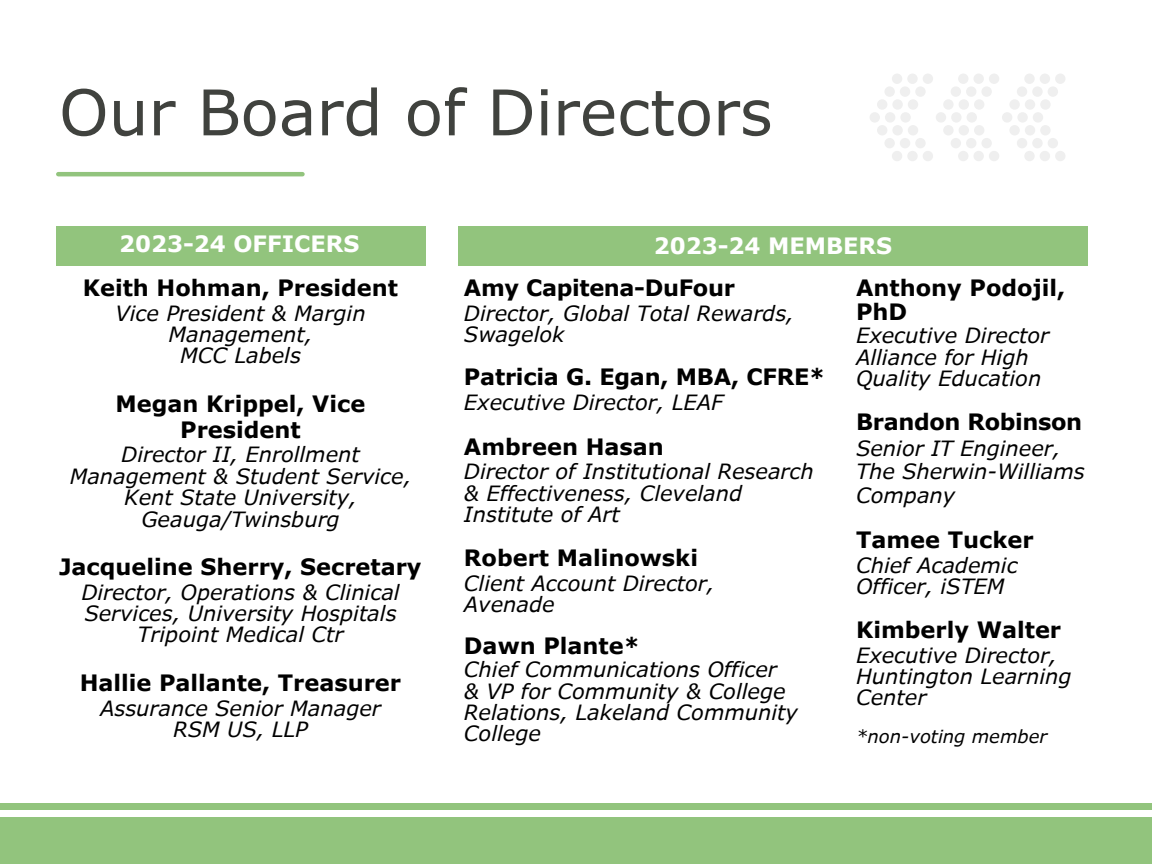
<style>
.page{position:relative;width:1152px;height:864px;background:#fff}
.page>*{position:absolute;margin:0;border:0;box-sizing:border-box;transform-origin:0 0}
.t1{font:63px "Verdana Pro";color:#40423e}
.t2{font:700 22.5px/25.8px "Verdana Pro";color:#000;text-align:center}
.t3{font:700 22.5px "Verdana Pro";color:#fff}
.t4{font:italic 21px/21.3px "Verdana Pro";color:#000}
.t5{font:italic 18px "Verdana Pro";color:#000}
</style>
<div class="page">
<svg style="left:870px;top:74px;width:195px;height:87px"></svg>
<div style="left:0;top:803px;width:1152px;height:61px;background:#92c47d"></div>
<div style="left:0;top:810px;width:1152px;height:54px;background:#fff"></div>
<div style="left:0;top:818px;width:1152px;height:46px;background:#92c47d"></div>
<hr style="left:58px;top:172px;width:244px;height:4px;background:#92c47d">
<div style="left:56px;top:226px;width:369px;height:40px;background:#92c47d"></div>
<div style="left:458px;top:226px;width:630px;height:40px;background:#92c47d"></div>
<h1 class="t1" style="left:59px;top:72px;width:715px">Our Board of Directors</h1>
<p class="t3" style="left:119px;top:229px;width:242px">2023-24 OFFICERS</p>
<p class="t2" style="left:83px;top:274px;width:317px">Keith Hohman, President</p>
<p class="t4" style="left:115px;top:302px;width:252px;text-align:center">Vice President &amp; Margin<br>Management,<br>MCC Labels</p>
<h2 class="t2" style="left:116px;top:390px;width:251px">Megan Krippel, Vice<br>President</h2>
<h2 class="t4" style="left:70px;top:443px;width:343px;text-align:center">Director II, Enrollment<br>Management &amp; Student Service,<br>Kent State University,<br>Geauga/Twinsburg</h2>
<h2 class="t2" style="left:59px;top:553px;width:364px">Jacqueline Sherry, Secretary</h2>
<h2 class="t4" style="left:81px;top:581px;width:320px;text-align:center">Director, Operations &amp; Clinical<br>Services, University Hospitals<br>Tripoint Medical Ctr</h2>
<h3 class="t2" style="left:80px;top:669px;width:323px">Hallie Pallante, Treasurer</h3>
<h3 class="t4" style="left:100px;top:697px;width:282px;text-align:center">Assurance Senior Manager<br>RSM US, LLP</h3>
<h3 class="t3" style="left:654px;top:231px;width:240px">2023-24 MEMBERS</h3>
<h3 class="t2" style="left:464px;top:274px;width:272px">Amy Capitena-DuFour</h3>
<h3 class="t4" style="left:464px;top:302px;width:331px">Director, Global Total Rewards,<br>Swagelok</h3>
<h3 class="t2" style="left:464px;top:363px;width:363px">Patricia G. Egan, MBA, CFRE*</h3>
<h3 class="t4" style="left:464px;top:391px;width:261px">Executive Director, LEAF</h3>
<h3 class="t2" style="left:464px;top:433px;width:201px">Ambreen Hasan</h3>
<h3 class="t4" style="left:464px;top:460px;width:351px">Director of Institutional Research &amp; Effectiveness, Cleveland<br>Institute of Art</h3>
<h3 class="t2" style="left:464px;top:544px;width:236px">Robert Malinowski</h3>
<h3 class="t4" style="left:464px;top:572px;width:252px">Client Account Director,<br>Avenade</h3>
<h3 class="t2" style="left:464px;top:632px;width:177px">Dawn Plante*</h3>
<h3 class="t4" style="left:464px;top:658px;width:335px">Chief Communications Officer<br>&amp; VP for Community &amp; College<br>Relations, Lakeland Community<br>College</h3>
<h3 class="t2" style="left:856px;top:275px;width:211px;line-height:23.7px;text-align:left">Anthony Podojil,<br>PhD</h3>
<h3 class="t4" style="left:856px;top:324px;width:194px">Executive Director<br>Alliance for High<br>Quality Education</h3>
<h3 class="t2" style="left:856px;top:408px;width:228px">Brandon Robinson</h3>
<h3 class="t4" style="left:856px;top:436px;width:230px;line-height:23.7px">Senior IT Engineer,<br>The Sherwin-Williams<br>Company</h3>
<h3 class="t2" style="left:856px;top:526px;width:179px">Tamee Tucker</h3>
<h3 class="t4" style="left:856px;top:554px;width:163px">Chief Academic<br>Officer, iSTEM</h3>
<h3 class="t2" style="left:856px;top:616px;width:207px">Kimberly Walter</h3>
<h3 class="t4" style="left:856px;top:644px;width:217px">Executive Director,<br>Huntington Learning<br>Center</h3>
<h3 class="t5" style="left:856px;top:725px;width:193px">*non-voting member</h3>
</div>
